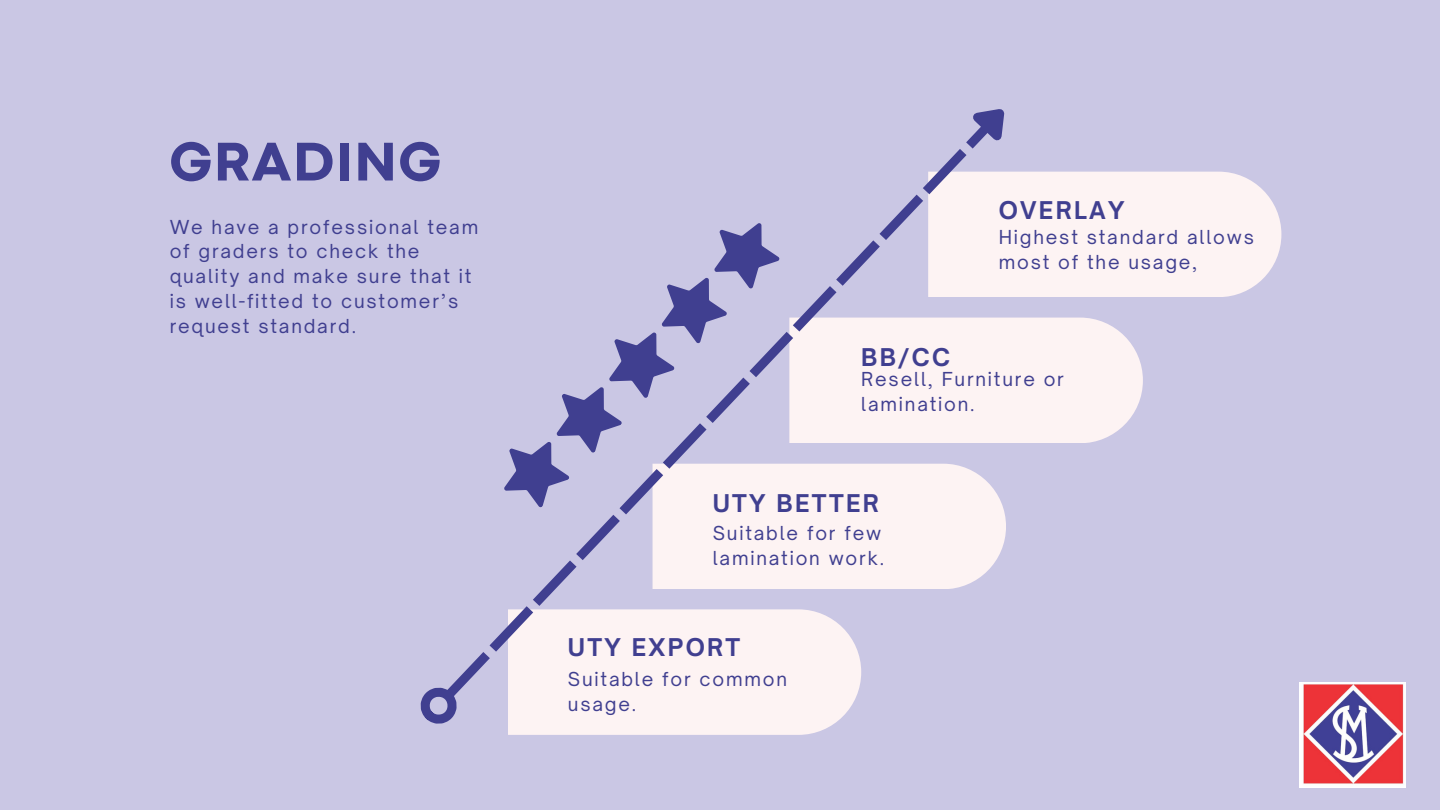
<style>
.page{position:relative;width:1440px;height:810px;background:#cac7e4}
.page>*{position:absolute;margin:0;border:0;box-sizing:border-box;transform-origin:0 0}
.t1{font:800 56.8px "Codec Pro";letter-spacing:.035em;color:#403f90}
.t2{font:700 23.4px "Open Sauce One";letter-spacing:.1em;color:#403f90}
.t3{font:18.4px/24.8px "Open Sauce One";letter-spacing:.1em;color:#403f90}
</style>
<div class="page">
<div style="left:989px;top:172px;width:292px;height:125px;background:#fdf3f3"></div>
<svg style="left:989px;top:318px;width:154px;height:125px;background:#f8eff1"></svg>
<svg style="left:989px;top:484px;width:17px;height:85px"></svg>
<div style="left:508px;top:697px;width:348px;height:38px;background:#fdf3f3"></div>
<svg style="left:462px;top:149px;width:527px;height:548px"></svg>
<svg style="left:420px;top:674px;width:50px;height:50px"></svg>
<svg style="left:960px;top:109px;width:45px;height:48px"></svg>
<img style="left:1300px;top:682px;width:105px;height:106px">
<svg style="left:486px;top:206px;width:303px;height:311px"></svg>
<p class="t1" style="left:170px;top:141px;width:273px">GRADING</p>
<p class="t3" style="left:170px;top:214px;width:310px">We have a professional team of graders to check the quality and make sure that it is well-fitted to customer’s request standard.</p>
<h1 class="t2" style="left:999px;top:195px;width:127px">OVERLAY</h1>
<p class="t2" style="left:861px;top:342px;width:90px">BB/CC</p>
<p class="t3" style="left:999px;top:224px;width:257px">Highest standard allows most of the usage,</p>
<p class="t3" style="left:861px;top:367px;width:204px">Resell, Furniture or lamination.</p>
<p class="t2" style="left:713px;top:489px;width:168px">UTY BETTER</p>
<p class="t3" style="left:713px;top:521px;width:173px">Suitable for few lamination work.</p>
<p class="t2" style="left:568px;top:633px;width:174px">UTY EXPORT</p>
<p class="t3" style="left:568px;top:667px;width:221px">Suitable for common usage.</p>
</div>
